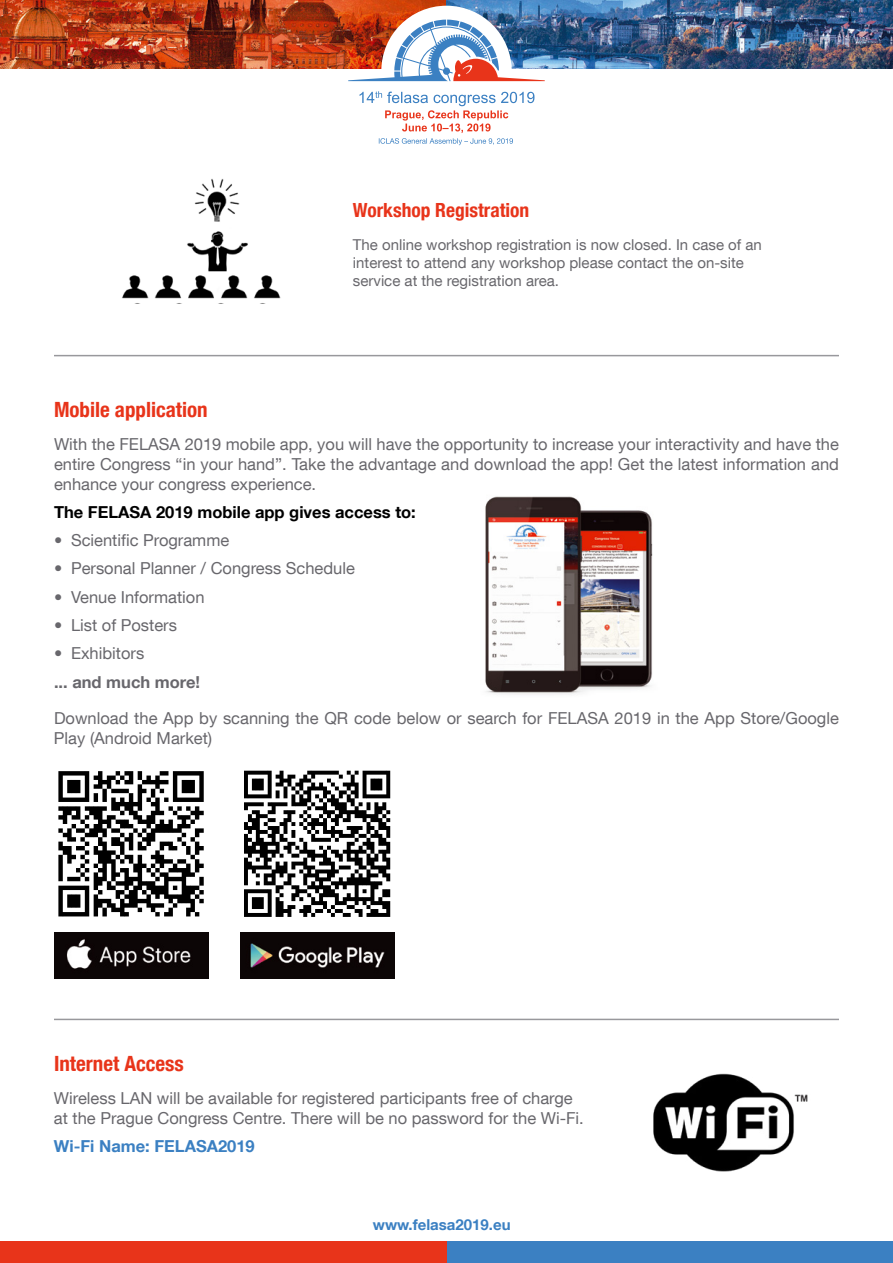
<style>
.page{position:relative;width:893px;height:1263px;background:#fff}
.page>*{position:absolute;margin:0;border:0;box-sizing:border-box;transform-origin:0 0}
.t1{font:700 condensed 21px "Helvetica Neue LT Com";color:#e8341a}
.t2{font:700 condensed 19.5px "Helvetica Neue LT Com";color:#e8341a}
.t3{font:16.5px/19.8px "Helvetica Neue LT Com";color:#68676c}
.t4{font:700 16.5px "Helvetica Neue LT Com";color:#000}
.t5{font:700 16.5px "Helvetica Neue LT Com";color:#3b80c2}
.t6{font:700 16.5px "Helvetica Neue LT Com";color:#68676c}
.t7{font:15px/18px "Helvetica Neue LT Com";color:#68676c}
.t8{font:700 15px "Helvetica Neue LT Com";color:#3b80c2}
</style>
<div class="page">
<div style="left:446px;top:1242px;width:447px;height:21px;background:#3b80c2"></div>
<div style="left:0;top:1242px;width:446px;height:21px;background:#e8341a"></div>
<img style="left:0;top:0;width:893px;height:69px">
<div style="left:381px;top:6px;width:131px;height:130px;background:#fff;border-radius:50%"></div>
<svg style="left:348px;top:20px;width:197px;height:125px"></svg>
<img style="left:485px;top:496px;width:168px;height:199px">
<svg style="left:58px;top:771px;width:146px;height:145px"></svg>
<img style="left:54px;top:932px;width:154px;height:46px">
<svg style="left:244px;top:771px;width:146px;height:146px"></svg>
<img style="left:240px;top:932px;width:154px;height:46px">
<img style="left:122px;top:179px;width:159px;height:120px">
<hr style="left:54px;top:355px;width:785px;height:1px;background:#98989c">
<hr style="left:54px;top:1019px;width:785px;height:1px;background:#98989c">
<img style="left:653px;top:1073px;width:155px;height:99px">
<p class="t1" style="left:54px;top:397px;width:155px">Mobile application</p>
<p class="t2" style="left:353px;top:198px;width:178px">Workshop Registration</p>
<p class="t7" style="left:353px;top:236px;width:410px">The online workshop registration is now closed. In case of an interest to attend any workshop please contact the on-site service at the registration area.</p>
<p class="t3" style="left:54px;top:434px;width:786px;text-align:justify">With the FELASA 2019 mobile app, you will have the opportunity to increase your interactivity and have the entire Congress “in your hand”. Take the advantage and download the app! Get the latest information and enhance your congress experience.</p>
<p class="t4" style="left:54px;top:501px;width:363px">The FELASA 2019 mobile app gives access to:</p>
<p class="t3" style="left:54px;top:530px;width:177px">• Scientific Programme</p>
<p class="t3" style="left:54px;top:558px;width:302px">• Personal Planner / Congress Schedule</p>
<p class="t3" style="left:54px;top:586px;width:152px">• Venue Information</p>
<p class="t3" style="left:54px;top:615px;width:125px">• List of Posters</p>
<p class="t3" style="left:54px;top:643px;width:92px">• Exhibitors</p>
<p class="t6" style="left:54px;top:671px;width:148px">... and much more!</p>
<p class="t3" style="left:54px;top:708px;width:786px">Download the App by scanning the QR code below or search for FELASA 2019 in the App Store/Google<br>Play (Android Market)</p>
<p class="t1" style="left:54px;top:1051px;width:131px">Internet Access</p>
<p class="t3" style="left:54px;top:1088px;width:531px">Wireless LAN will be available for registered participants free of charge at the Prague Congress Centre. There will be no password for the Wi-Fi.</p>
<p class="t5" style="left:54px;top:1136px;width:202px">Wi-Fi Name: FELASA2019</p>
<p class="t8" style="left:373px;top:1215px;width:139px">www.felasa2019.eu</p>
</div>
